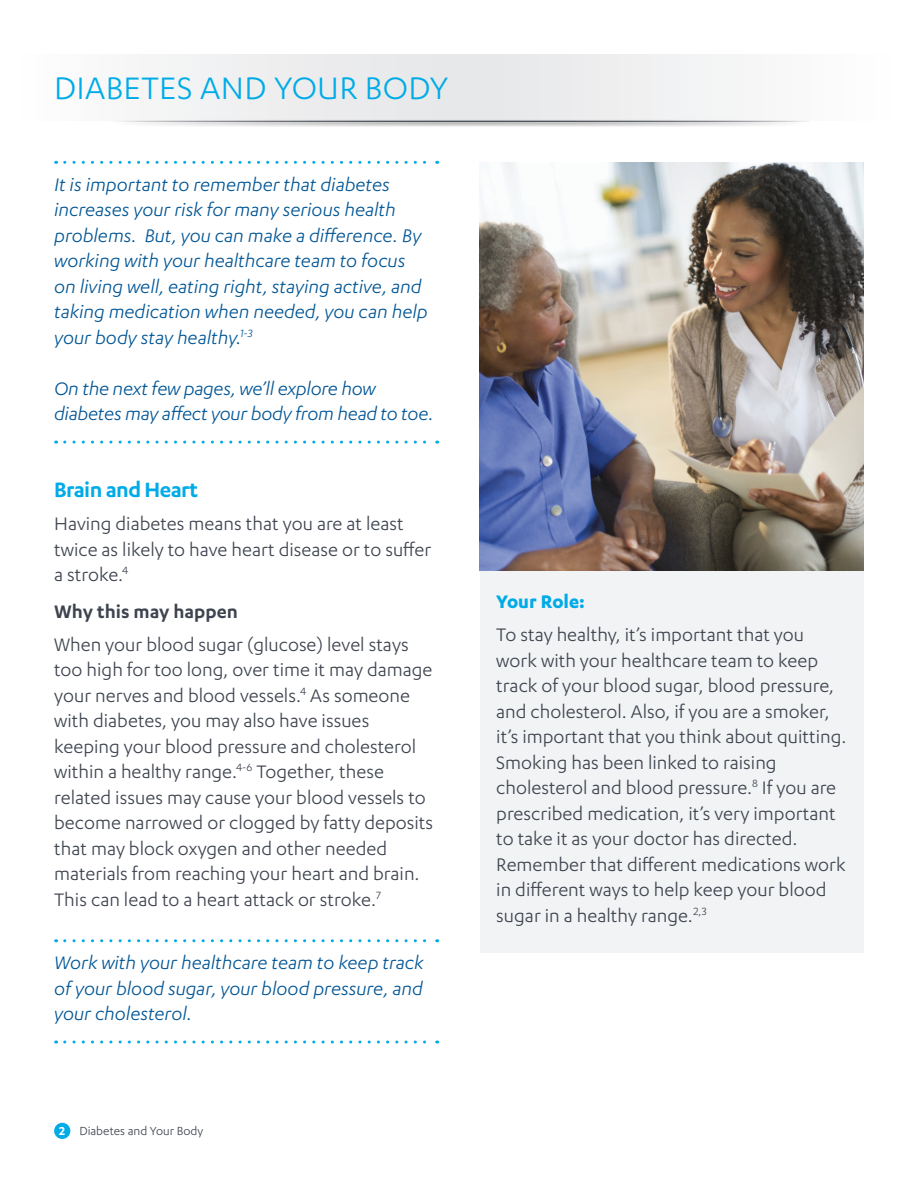
<style>
.page{position:relative;width:918px;height:1188px;background:#fff}
.page>*{position:absolute;margin:0;border:0;box-sizing:border-box;transform-origin:0 0}
.t1{font:36px "Karbon";letter-spacing:.01em;color:#00abe7}
.Body_Copy{font:600 24px "Karbon";letter-spacing:-.025em;color:#00abe7}
.Body_Copy-2{font:21px/25.5px "Karbon";color:#3e444f}
.Callouts{font:italic 21px/25.5px "Karbon";color:#005595}
.Page_Heads{font:600 21px "Karbon";color:#3e444f}
.Body_Copy-3{font:700 21px "Karbon";color:#00abe7}
.t2{font:13.5px "Karbon";color:#3e444f}
.s1{font-weight:600;color:#fff}
</style>
<div class="page">
<div style="left:54px;top:1123px;width:16px;height:16px;background:#00abe7;border-radius:50%"></div>
<div style="left:480px;top:571px;width:383px;height:382px;background:#f2f3f4"></div>
<div style="left:14px;top:54px;width:890px;height:67px;background:linear-gradient(to right,#f0f1f2,#f3f3f4)"></div>
<div style="left:110px;top:120px;width:699px;height:7px;background:#231f20;opacity:.8"></div>
<hr style="left:108px;top:121px;width:702px;height:1px;background:#3e444f">
<img style="left:480px;top:162px;width:384px;height:408px">
<svg style="left:65px;top:161px;width:373px;height:3px"></svg>
<svg style="left:65px;top:441px;width:373px;height:3px"></svg>
<svg style="left:65px;top:939px;width:373px;height:3px"></svg>
<svg style="left:65px;top:1041px;width:373px;height:3px"></svg>
<h1 class="t1" style="left:54px;top:68px;width:540px">BLOOD SUGAR MANAGEMENT GUIDE</h1>
<p class="t1" style="left:54px;top:68px;width:396px">DIABETES AND YOUR BODY</p>
<p class="Callouts" style="left:54px;top:171px;width:375px">It is important to remember that diabetes increases your risk for many serious health problems. But, you can make a difference. By working with your healthcare team to focus on living well, eating right, staying active, and taking medication when needed, you can help your body stay healthy.<sup>1-3</sup></p>
<p class="Callouts" style="left:54px;top:375px;width:381px">On the next few pages, we’ll explore how diabetes may affect your body from head to toe.</p>
<p class="Body_Copy" style="left:54px;top:477px;width:146px">Brain and Heart</p>
<p class="Body_Copy-2" style="left:54px;top:511px;width:379px">Having diabetes means that you are at least twice as likely to have heart disease or to suffer a stroke.<sup>4</sup></p>
<p class="Page_Heads" style="left:54px;top:599px;width:185px">Why this may happen</p>
<p class="Body_Copy-2" style="left:54px;top:631px;width:381px">When your blood sugar (glucose) level stays too high for too long, over time it may damage your nerves and blood vessels.<sup>4</sup> As someone with diabetes, you may also have issues keeping your blood pressure and cholesterol within a healthy range.<sup>4-6</sup> Together, these related issues may cause your blood vessels to become narrowed or clogged by fatty deposits that may block oxygen and other needed materials from reaching your heart and brain.<br>This can lead to a heart attack or stroke.<sup>7</sup></p>
<p class="Callouts" style="left:54px;top:950px;width:371px;text-align:justify">Work with your healthcare team to keep track of your blood sugar, your blood pressure, and your cholesterol.</p>
<p class="t2" style="left:59px;top:1124px;width:145px"><span class="s1">2</span> Diabetes and Your Body</p>
<p class="Body_Copy-3" style="left:496px;top:590px;width:90px">Your Role:</p>
<p class="Body_Copy-2" style="left:496px;top:622px;width:352px">To stay healthy, it’s important that you work with your healthcare team to keep track of your blood sugar, blood pressure, and cholesterol. Also, if you are a smoker, it’s important that you think about quitting.<br>Smoking has been linked to raising cholesterol and blood pressure.<sup>8</sup> If you are prescribed medication, it’s very important to take it as your doctor has directed.<br>Remember that different medications work in different ways to help keep your blood sugar in a healthy range.<sup>2,3</sup></p>
</div>
